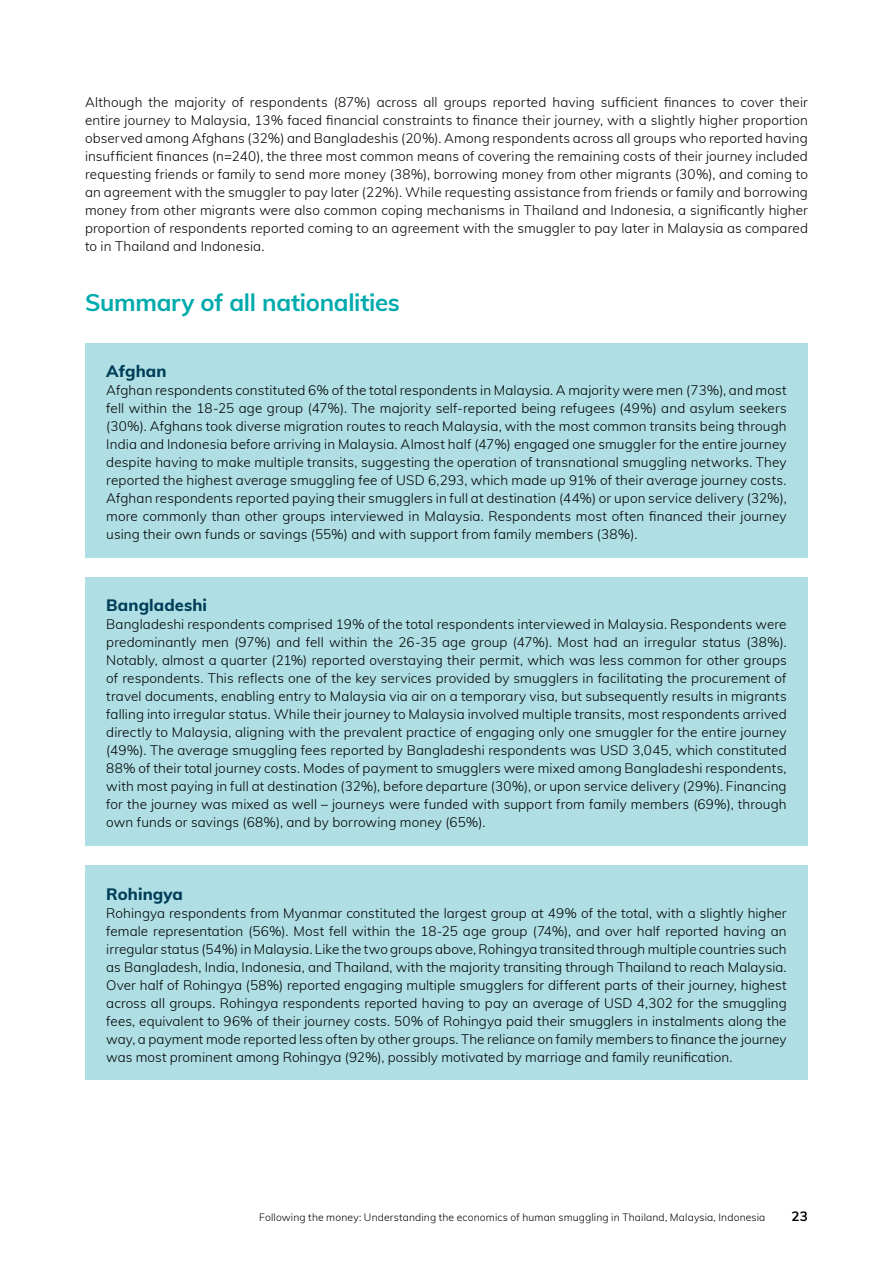
<style>
.page{position:relative;width:893px;height:1263px;background:#fff}
.page>*{position:absolute;margin:0;border:0;box-sizing:border-box;transform-origin:0 0}
.t1{font:700 24px "Muli";letter-spacing:-.015em;color:#00aaad}
.t2{font:800 16.5px "Muli";letter-spacing:.005em;color:#003d58}
.t3{font:300 13.5px/18px "Muli";letter-spacing:.005em;color:#000;text-align:justify}
.t4{font:700 13.5px "Muli";color:#000}
.t5{font:300 10.35px "Muli";letter-spacing:.015em;color:#000}
</style>
<div class="page">
<div style="left:85px;top:343px;width:723px;height:21px;background:#afdfe4"></div>
<div style="left:85px;top:361px;width:723px;height:21px;background:#afdfe4"></div>
<div style="left:85px;top:377px;width:723px;height:162px;background:#afdfe4"></div>
<div style="left:85px;top:539px;width:723px;height:18px;background:#afdfe4"></div>
<div style="left:85px;top:577px;width:723px;height:21px;background:#afdfe4"></div>
<div style="left:85px;top:595px;width:723px;height:21px;background:#afdfe4"></div>
<div style="left:85px;top:611px;width:723px;height:216px;background:#afdfe4"></div>
<div style="left:85px;top:827px;width:723px;height:18px;background:#afdfe4"></div>
<div style="left:85px;top:865px;width:723px;height:21px;background:#afdfe4"></div>
<div style="left:85px;top:883px;width:723px;height:21px;background:#afdfe4"></div>
<div style="left:85px;top:899px;width:723px;height:162px;background:#afdfe4"></div>
<div style="left:85px;top:1061px;width:723px;height:18px;background:#afdfe4"></div>
<p class="t3" style="left:85px;top:93px;width:724px">Although the majority of respondents (87%) across all groups reported having sufficient finances to cover their entire journey to Malaysia, 13% faced financial constraints to finance their journey, with a slightly higher proportion observed among Afghans (32%) and Bangladeshis (20%). Among respondents across all groups who reported having insufficient finances (n=240), the three most common means of covering the remaining costs of their journey included requesting friends or family to send more money (38%), borrowing money from other migrants (30%), and coming to an agreement with the smuggler to pay later (22%). While requesting assistance from friends or family and borrowing money from other migrants were also common coping mechanisms in Thailand and Indonesia, a significantly higher proportion of respondents reported coming to an agreement with the smuggler to pay later in Malaysia as compared to in Thailand and Indonesia.</p>
<h1 class="t1" style="left:85px;top:285px;width:316px">Summary of all nationalities</h1>
<p class="t2" style="left:106px;top:359px;width:62px">Afghan</p>
<p class="t3" style="left:106px;top:381px;width:682px">Afghan respondents constituted 6% of the total respondents in Malaysia. A majority were men (73%), and most fell within the 18-25 age group (47%). The majority self-reported being refugees (49%) and asylum seekers (30%). Afghans took diverse migration routes to reach Malaysia, with the most common transits being through India and Indonesia before arriving in Malaysia. Almost half (47%) engaged one smuggler for the entire journey despite having to make multiple transits, suggesting the operation of transnational smuggling networks. They reported the highest average smuggling fee of USD 6,293, which made up 91% of their average journey costs.<br>Afghan respondents reported paying their smugglers in full at destination (44%) or upon service delivery (32%), more commonly than other groups interviewed in Malaysia. Respondents most often financed their journey using their own funds or savings (55%) and with support from family members (38%).</p>
<p class="t2" style="left:106px;top:593px;width:102px">Bangladeshi</p>
<p class="t3" style="left:106px;top:615px;width:682px">Bangladeshi respondents comprised 19% of the total respondents interviewed in Malaysia. Respondents were predominantly men (97%) and fell within the 26-35 age group (47%). Most had an irregular status (38%).<br>Notably, almost a quarter (21%) reported overstaying their permit, which was less common for other groups of respondents. This reflects one of the key services provided by smugglers in facilitating the procurement of travel documents, enabling entry to Malaysia via air on a temporary visa, but subsequently results in migrants falling into irregular status. While their journey to Malaysia involved multiple transits, most respondents arrived directly to Malaysia, aligning with the prevalent practice of engaging only one smuggler for the entire journey (49%). The average smuggling fees reported by Bangladeshi respondents was USD 3,045, which constituted 88% of their total journey costs. Modes of payment to smugglers were mixed among Bangladeshi respondents, with most paying in full at destination (32%), before departure (30%), or upon service delivery (29%). Financing for the journey was mixed as well – journeys were funded with support from family members (69%), through own funds or savings (68%), and by borrowing money (65%).</p>
<p class="t2" style="left:106px;top:881px;width:78px">Rohingya</p>
<p class="t3" style="left:106px;top:903px;width:682px">Rohingya respondents from Myanmar constituted the largest group at 49% of the total, with a slightly higher female representation (56%). Most fell within the 18-25 age group (74%), and over half reported having an irregular status (54%) in Malaysia. Like the two groups above, Rohingya transited through multiple countries such as Bangladesh, India, Indonesia, and Thailand, with the majority transiting through Thailand to reach Malaysia.<br>Over half of Rohingya (58%) reported engaging multiple smugglers for different parts of their journey, highest across all groups. Rohingya respondents reported having to pay an average of USD 4,302 for the smuggling fees, equivalent to 96% of their journey costs. 50% of Rohingya paid their smugglers in instalments along the way, a payment mode reported less often by other groups. The reliance on family members to finance the journey was most prominent among Rohingya (92%), possibly motivated by marriage and family reunification.</p>
<p class="t5" style="left:259px;top:1210px;width:508px">Following the money: Understanding the economics of human smuggling in Thailand, Malaysia, Indonesia</p>
<p class="t4" style="left:791px;top:1206px;width:18px">23</p>
</div>
